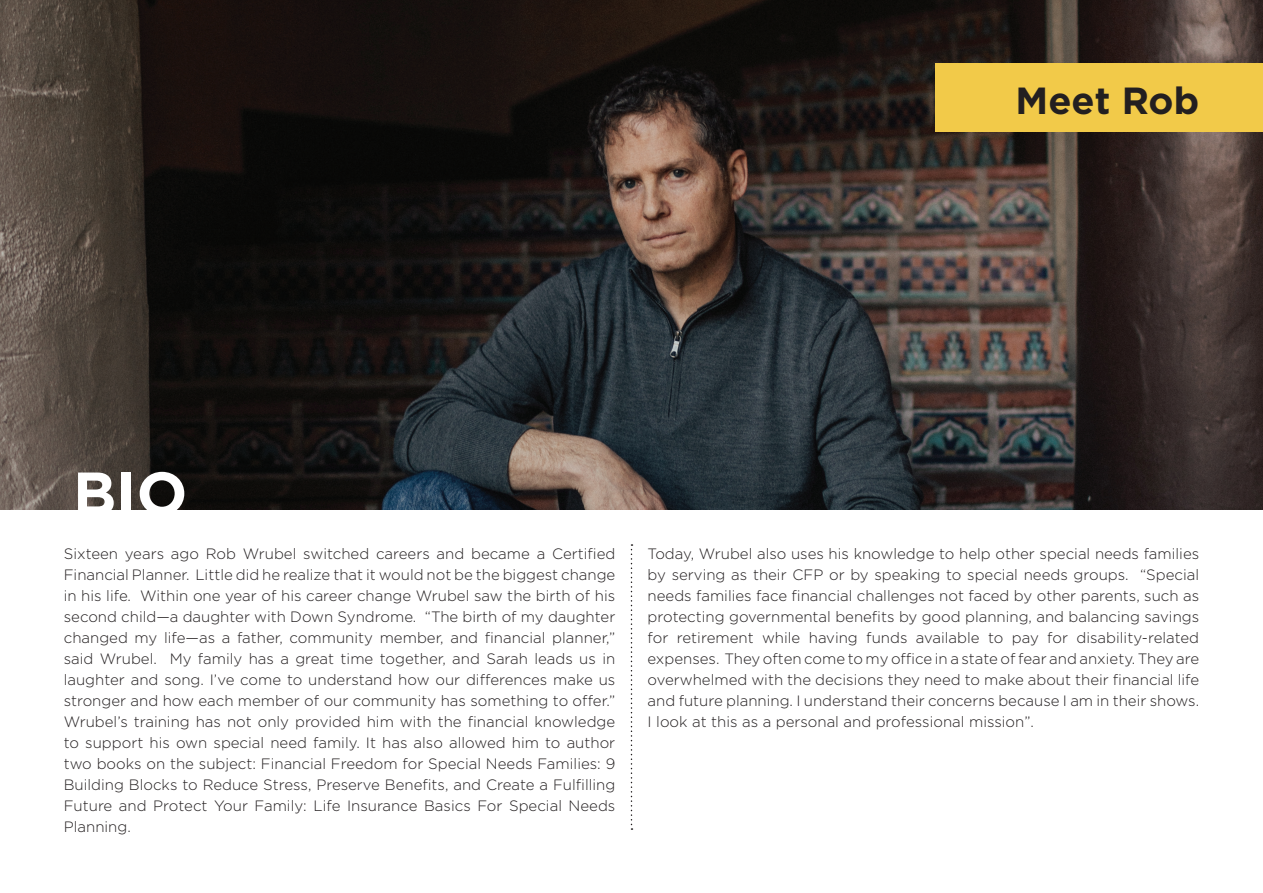
<style>
.page{position:relative;width:1263px;height:893px;background:#fff}
.page>*{position:absolute;margin:0;border:0;box-sizing:border-box;transform-origin:0 0}
.t1{font:700 60px "Gotham Pro";color:#fff}
.t2{font:700 37.8px "Gotham Pro";color:#231f20}
.t3{font:300 15px/21px "Gotham Pro";color:#231f20;text-align:justify}
</style>
<div class="page">
<img style="left:0;top:0;width:1263px;height:509px">
<div style="left:935px;top:64px;width:328px;height:68px;background:#f2ca49"></div>
<svg style="left:631px;top:544px;width:1px;height:286px"></svg>
<h2 class="t2" style="left:1015px;top:79px;width:185px">Meet Rob</h2>
<h1 class="t1" style="left:73px;top:459px;width:116px">BIO</h1>
<p class="t3" style="left:64px;top:544px;width:553px">Sixteen years ago Rob Wrubel switched careers and became a Certified Financial Planner. Little did he realize that it would not be the biggest change in his life. Within one year of his career change Wrubel saw the birth of his second child—a daughter with Down Syndrome. “The birth of my daughter changed my life—as a father, community member, and financial planner,” said Wrubel. My family has a great time together, and Sarah leads us in laughter and song. I’ve come to understand how our differences make us stronger and how each member of our community has something to offer.” Wrubel’s training has not only provided him with the financial knowledge to support his own special need family. It has also allowed him to author two books on the subject: Financial Freedom for Special Needs Families: 9<br>Building Blocks to Reduce Stress, Preserve Benefits, and Create a Fulfilling Future and Protect Your Family: Life Insurance Basics For Special Needs Planning.</p>
<p class="t3" style="left:648px;top:544px;width:553px">Today, Wrubel also uses his knowledge to help other special needs families by serving as their CFP or by speaking to special needs groups. “Special needs families face financial challenges not faced by other parents, such as protecting governmental benefits by good planning, and balancing savings for retirement while having funds available to pay for disability-related expenses. They often come to my office in a state of fear and anxiety. They are overwhelmed with the decisions they need to make about their financial life and future planning. I understand their concerns because I am in their shows.<br>I look at this as a personal and professional mission”.</p>
</div>
